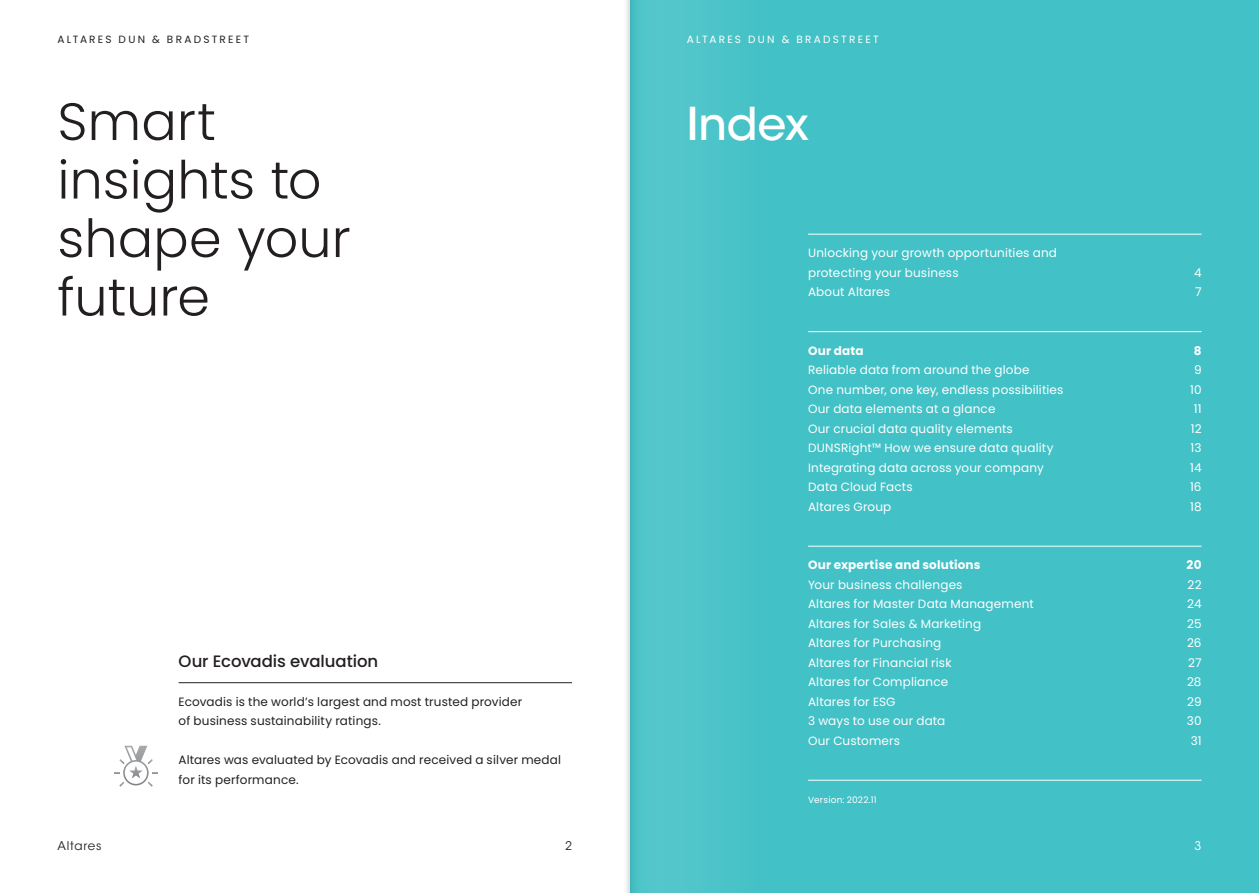
<style>
.page{position:relative;width:1259px;height:893px;background:#fff}
.page>*{position:absolute;margin:0;border:0;box-sizing:border-box;transform-origin:0 0}
.Intro_14_19_5_reg{font:300 52.5px/58.5px "Poppins";color:#231f20}
.Title_30_32_5_med{font:500 45px "ITC Avant Garde Std";letter-spacing:-.005em;color:#fff}
.Head_11_13_med{font:500 16.5px "Poppins";letter-spacing:-.005em;color:#231f20}
.Text_8_13_reg{font:12px "Poppins";letter-spacing:.015em;color:#fff}
.Text_8_13_reg___line{font:12px/19.5px "Poppins";letter-spacing:.015em;color:#231f20}
.Text_8_13_reg-2{font:12px/19.5px "Poppins";letter-spacing:.015em;color:#231f20}
.Text_8_13_bold___lin{font:12px/19.5px "Poppins";letter-spacing:.015em;color:#fff}
.Text_8_13_bold___lin-2{font:700 12px "Poppins";letter-spacing:.015em;color:#fff}
.t1{font:12px "ITC Avant Garde Std";letter-spacing:.065em;color:#231f20}
.t2{font:12px "ITC Avant Garde Std";color:#fff}
.t3{font:10.5px "Poppins";letter-spacing:.21em;color:#fff}
.t4{font:10.5px "Poppins";letter-spacing:.21em;color:#231f20}
.Text_8_13_reg-3{font:9px "Poppins";letter-spacing:.025em;color:#fff}
</style>
<div class="page">
<div style="left:629px;top:0;width:630px;height:893px;background:#42c1c6"></div>
<hr style="left:808px;top:234px;width:393px;height:1px;background:#fff">
<hr style="left:808px;top:331px;width:393px;height:1px;background:#fff">
<hr style="left:808px;top:546px;width:393px;height:1px;background:#fff">
<hr style="left:808px;top:780px;width:393px;height:1px;background:#fff">
<img style="left:474px;top:0;width:243px;height:893px">
<svg style="left:115px;top:746px;width:42px;height:41px"></svg>
<hr style="left:179px;top:682px;width:393px;height:1px;background:#231f20">
<p class="t4" style="left:57px;top:33px;width:193px">ALTARES DUN &amp; BRADSTREET</p>
<p class="t3" style="left:687px;top:33px;width:193px">ALTARES DUN &amp; BRADSTREET</p>
<p class="Intro_14_19_5_reg" style="left:57px;top:93px;width:160px">Smart</p>
<p class="Title_30_32_5_med" style="left:687px;top:96px;width:124px">Index</p>
<p class="Intro_14_19_5_reg" style="left:57px;top:151px;width:295px">insights to shape your future</p>
<p class="Text_8_13_bold___lin" style="left:808px;top:243px;width:250px">Unlocking your growth opportunities and protecting your business</p>
<p class="Text_8_13_bold___lin" style="left:1194px;top:263px;width:9px">4</p>
<p class="Text_8_13_reg" style="left:808px;top:285px;width:83px">About Altares</p>
<p class="Text_8_13_reg" style="left:1195px;top:285px;width:8px">7</p>
<p class="Head_11_13_med" style="left:179px;top:651px;width:201px">Our Ecovadis evaluation</p>
<p class="Text_8_13_reg___line" style="left:179px;top:692px;width:345px">Ecovadis is the world’s largest and most trusted provider of business sustainability ratings.</p>
<p class="Text_8_13_reg-2" style="left:179px;top:750px;width:384px">Altares was evaluated by Ecovadis and received a silver medal for its performance.</p>
<p class="t1" style="left:57px;top:839px;width:46px">Altares</p>
<p class="t1" style="left:565px;top:839px;width:8px">2</p>
<p class="Text_8_13_bold___lin-2" style="left:808px;top:343px;width:57px">Our data</p>
<p class="Text_8_13_bold___lin-2" style="left:1193px;top:343px;width:9px">8</p>
<p class="Text_8_13_reg" style="left:808px;top:363px;width:223px">Reliable data from around the globe</p>
<p class="Text_8_13_reg" style="left:1194px;top:363px;width:9px">9</p>
<p class="Text_8_13_reg" style="left:808px;top:382px;width:257px">One number, one key, endless possibilities</p>
<p class="Text_8_13_reg" style="left:1190px;top:382px;width:13px">10</p>
<p class="Text_8_13_reg" style="left:808px;top:402px;width:189px">Our data elements at a glance</p>
<p class="Text_8_13_reg" style="left:1194px;top:402px;width:9px">11</p>
<p class="Text_8_13_reg" style="left:808px;top:421px;width:206px">Our crucial data quality elements</p>
<p class="Text_8_13_reg" style="left:1190px;top:421px;width:12px">12</p>
<p class="Text_8_13_reg" style="left:808px;top:441px;width:247px">DUNSRight™ How we ensure data quality</p>
<p class="Text_8_13_reg" style="left:1190px;top:441px;width:12px">13</p>
<p class="Text_8_13_reg" style="left:808px;top:460px;width:237px">Integrating data across your company</p>
<p class="Text_8_13_reg" style="left:1190px;top:460px;width:13px">14</p>
<p class="Text_8_13_reg" style="left:808px;top:480px;width:106px">Data Cloud Facts</p>
<p class="Text_8_13_reg" style="left:1190px;top:480px;width:13px">16</p>
<p class="Text_8_13_reg" style="left:808px;top:499px;width:85px">Altares Group</p>
<p class="Text_8_13_reg" style="left:1190px;top:499px;width:13px">18</p>
<p class="Text_8_13_bold___lin-2" style="left:808px;top:558px;width:174px">Our expertise and solutions</p>
<p class="Text_8_13_bold___lin-2" style="left:1186px;top:558px;width:16px">20</p>
<p class="Text_8_13_reg" style="left:808px;top:577px;width:156px">Your business challenges</p>
<p class="Text_8_13_reg" style="left:1187px;top:577px;width:15px">22</p>
<p class="Text_8_13_reg" style="left:808px;top:597px;width:227px">Altares for Master Data Management</p>
<p class="Text_8_13_reg" style="left:1187px;top:597px;width:16px">24</p>
<p class="Text_8_13_reg" style="left:808px;top:616px;width:175px">Altares for Sales &amp; Marketing</p>
<p class="Text_8_13_reg" style="left:1187px;top:616px;width:16px">25</p>
<p class="Text_8_13_reg" style="left:808px;top:636px;width:135px">Altares for Purchasing</p>
<p class="Text_8_13_reg" style="left:1187px;top:636px;width:16px">26</p>
<p class="Text_8_13_reg" style="left:808px;top:655px;width:145px">Altares for Financial risk</p>
<p class="Text_8_13_reg" style="left:1188px;top:655px;width:15px">27</p>
<p class="Text_8_13_reg" style="left:808px;top:675px;width:142px">Altares for Compliance</p>
<p class="Text_8_13_reg" style="left:1187px;top:675px;width:16px">28</p>
<p class="Text_8_13_reg" style="left:808px;top:694px;width:89px">Altares for ESG</p>
<p class="Text_8_13_reg" style="left:1187px;top:694px;width:16px">29</p>
<p class="Text_8_13_reg" style="left:808px;top:714px;width:139px">3 ways to use our data</p>
<p class="Text_8_13_reg" style="left:1186px;top:714px;width:16px">30</p>
<p class="Text_8_13_reg" style="left:808px;top:733px;width:93px">Our Customers</p>
<p class="Text_8_13_reg" style="left:1190px;top:733px;width:12px">31</p>
<p class="Text_8_13_reg-3" style="left:808px;top:795px;width:70px">Version: 2022.11</p>
<p class="t2" style="left:1194px;top:839px;width:8px">3</p>
</div>
